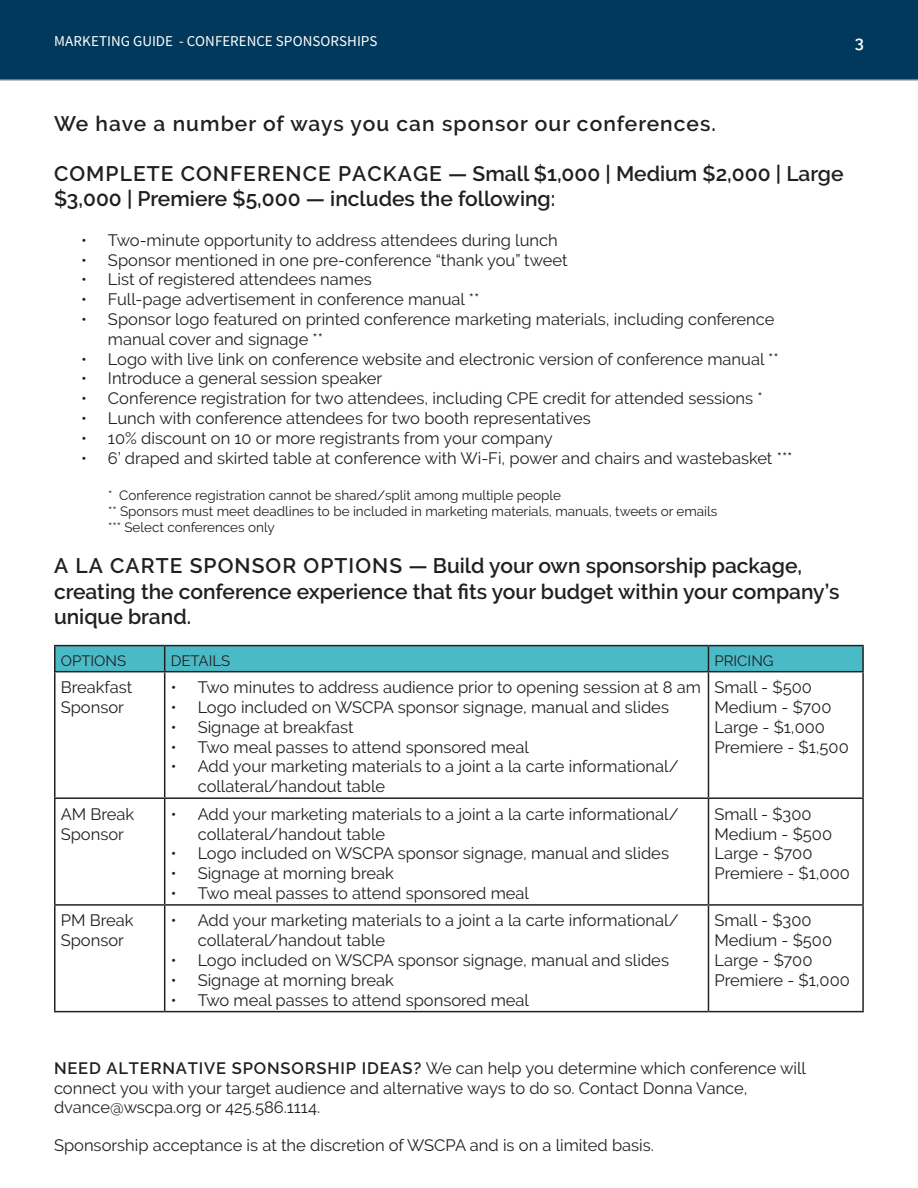
<style>
.page{position:relative;width:918px;height:1188px;background:#fff}
.page>*{position:absolute;margin:0;border:0;box-sizing:border-box;transform-origin:0 0}
.t1{font:600 21px/25.2px "Raleway";color:#231f20}
.t2{font:600 21px "Raleway";letter-spacing:.05em;color:#231f20}
.t3{font:16.5px/19.8px "Raleway";color:#231f20}
.t4{font:600 16.5px "Raleway";color:#fff}
.t5{font:15px "Source Sans Pro";color:#fff}
.t6{font:15px "Raleway";color:#231f20}
.t7{font:13.5px/16.2px "Raleway";color:#231f20}
.s1{font-weight:600}
</style>
<div class="page">
<div style="left:0;top:0;width:918px;height:81px;background:#00395c"></div>
<hr style="left:54px;top:645px;width:111px;height:1px;background:#231f20">
<hr style="left:54px;top:646px;width:2px;height:25px;background:#231f20">
<hr style="left:165px;top:645px;width:543px;height:1px;background:#231f20">
<hr style="left:708px;top:645px;width:156px;height:1px;background:#231f20">
<svg style="left:55px;top:646px;width:807px;height:25px;background:#49b6c3"></svg>
<hr style="left:862px;top:646px;width:2px;height:25px;background:#231f20">
<hr style="left:54px;top:671px;width:111px;height:1px;background:#231f20">
<hr style="left:54px;top:672px;width:2px;height:125px;background:#231f20">
<hr style="left:165px;top:671px;width:543px;height:1px;background:#231f20">
<hr style="left:164px;top:672px;width:1px;height:125px;background:#231f20">
<hr style="left:708px;top:671px;width:156px;height:1px;background:#231f20">
<hr style="left:708px;top:672px;width:1px;height:125px;background:#231f20">
<hr style="left:862px;top:672px;width:2px;height:125px;background:#231f20">
<hr style="left:54px;top:797px;width:111px;height:2px;background:#231f20">
<hr style="left:54px;top:799px;width:2px;height:105px;background:#231f20">
<hr style="left:165px;top:797px;width:543px;height:2px;background:#231f20">
<hr style="left:164px;top:799px;width:1px;height:105px;background:#231f20">
<hr style="left:708px;top:797px;width:156px;height:2px;background:#231f20">
<hr style="left:708px;top:799px;width:1px;height:105px;background:#231f20">
<hr style="left:862px;top:799px;width:2px;height:105px;background:#231f20">
<hr style="left:54px;top:904px;width:111px;height:2px;background:#231f20">
<hr style="left:54px;top:906px;width:2px;height:105px;background:#231f20">
<hr style="left:165px;top:904px;width:543px;height:2px;background:#231f20">
<hr style="left:164px;top:906px;width:1px;height:105px;background:#231f20">
<hr style="left:708px;top:904px;width:156px;height:2px;background:#231f20">
<hr style="left:708px;top:906px;width:1px;height:105px;background:#231f20">
<hr style="left:862px;top:906px;width:2px;height:105px;background:#231f20">
<hr style="left:54px;top:1011px;width:111px;height:1px;background:#231f20">
<hr style="left:165px;top:1011px;width:543px;height:1px;background:#231f20">
<hr style="left:708px;top:1011px;width:156px;height:1px;background:#231f20">
<p class="t5" style="left:54px;top:32px;width:325px">MARKETING GUIDE - CONFERENCE SPONSORSHIPS</p>
<p class="t4" style="left:855px;top:33px;width:11px">3</p>
<p class="t2" style="left:54px;top:111px;width:664px">We have a number of ways you can sponsor our conferences.</p>
<p class="t1" style="left:54px;top:161px;width:791px">COMPLETE CONFERENCE PACKAGE — Small $1,000 | Medium $2,000 | Large $3,000 | Premiere $5,000 — includes the following:</p>
<p class="t3" style="left:81px;top:230px;width:478px">• Two-minute opportunity to address attendees during lunch</p>
<p class="t3" style="left:81px;top:250px;width:488px">• Sponsor mentioned in one pre-conference “thank you” tweet</p>
<p class="t3" style="left:81px;top:270px;width:292px">• List of registered attendees names</p>
<p class="t3" style="left:81px;top:289px;width:400px">• Full-page advertisement in conference manual **</p>
<p class="t3" style="left:108px;top:309px;width:668px;text-indent:-27px">• Sponsor logo featured on printed conference marketing materials, including conference manual cover and signage **</p>
<p class="t3" style="left:81px;top:349px;width:699px">• Logo with live link on conference website and electronic version of conference manual **</p>
<p class="t3" style="left:81px;top:369px;width:303px">• Introduce a general session speaker</p>
<p class="t3" style="left:81px;top:388px;width:683px">• Conference registration for two attendees, including CPE credit for attended sessions *</p>
<p class="t3" style="left:81px;top:408px;width:511px">• Lunch with conference attendees for two booth representatives</p>
<p class="t3" style="left:81px;top:428px;width:473px">• 10% discount on 10 or more registrants from your company</p>
<p class="t3" style="left:81px;top:448px;width:713px">• 6’ draped and skirted table at conference with Wi-Fi, power and chairs and wastebasket ***</p>
<p class="t7" style="left:108px;top:487px;width:611px">* Conference registration cannot be shared/split among multiple people<br>** Sponsors must meet deadlines to be included in marketing materials, manuals, tweets or emails *** Select conferences only</p>
<p class="t1" style="left:54px;top:553px;width:787px">A LA CARTE SPONSOR OPTIONS — Build your own sponsorship package, creating the conference experience that fits your budget within your company’s unique brand.</p>
<p class="t6" style="left:61px;top:652px;width:67px">OPTIONS</p>
<p class="t6" style="left:171px;top:652px;width:61px">DETAILS</p>
<p class="t6" style="left:714px;top:652px;width:61px">PRICING</p>
<p class="t3" style="left:61px;top:677px;width:73px">Breakfast<br>Sponsor</p>
<p class="t3" style="left:171px;top:677px;width:532px">• Two minutes to address audience prior to opening session at 8 am</p>
<p class="t3" style="left:714px;top:677px;width:136px">Small - $500<br>Medium - $700<br>Large - $1,000<br>Premiere - $1,500</p>
<p class="t3" style="left:171px;top:697px;width:500px">• Logo included on WSCPA sponsor signage, manual and slides</p>
<p class="t3" style="left:171px;top:717px;width:184px">• Signage at breakfast</p>
<p class="t3" style="left:171px;top:737px;width:360px">• Two meal passes to attend sponsored meal</p>
<p class="t3" style="left:198px;top:757px;width:482px;text-indent:-27px">• Add your marketing materials to a joint a la carte informational/ collateral/handout table</p>
<p class="t3" style="left:61px;top:804px;width:75px">AM Break<br>Sponsor</p>
<p class="t3" style="left:198px;top:804px;width:482px;text-indent:-27px">• Add your marketing materials to a joint a la carte informational/ collateral/handout table</p>
<p class="t3" style="left:171px;top:844px;width:500px">• Logo included on WSCPA sponsor signage, manual and slides</p>
<p class="t3" style="left:171px;top:863px;width:225px">• Signage at morning break</p>
<p class="t3" style="left:171px;top:883px;width:360px">• Two meal passes to attend sponsored meal</p>
<p class="t3" style="left:61px;top:911px;width:74px">PM Break<br>Sponsor</p>
<p class="t3" style="left:198px;top:911px;width:482px;text-indent:-27px">• Add your marketing materials to a joint a la carte informational/ collateral/handout table</p>
<p class="t3" style="left:171px;top:950px;width:500px">• Logo included on WSCPA sponsor signage, manual and slides</p>
<p class="t3" style="left:171px;top:970px;width:225px">• Signage at morning break</p>
<p class="t3" style="left:171px;top:990px;width:360px">• Two meal passes to attend sponsored meal</p>
<p class="t3" style="left:714px;top:804px;width:137px">Small - $300<br>Medium - $500<br>Large - $700<br>Premiere - $1,000</p>
<p class="t3" style="left:714px;top:911px;width:137px">Small - $300<br>Medium - $500<br>Large - $700<br>Premiere - $1,000</p>
<p class="t3" style="left:54px;top:1058px;width:754px"><span class="s1">NEED ALTERNATIVE SPONSORSHIP IDEAS?</span> We can help you determine which conference will connect you with your target audience and alternative ways to do so. Contact Donna Vance, dvance@wscpa.org or 425.586.1114.</p>
<p class="t3" style="left:54px;top:1135px;width:602px">Sponsorship acceptance is at the discretion of WSCPA and is on a limited basis.</p>
</div>
